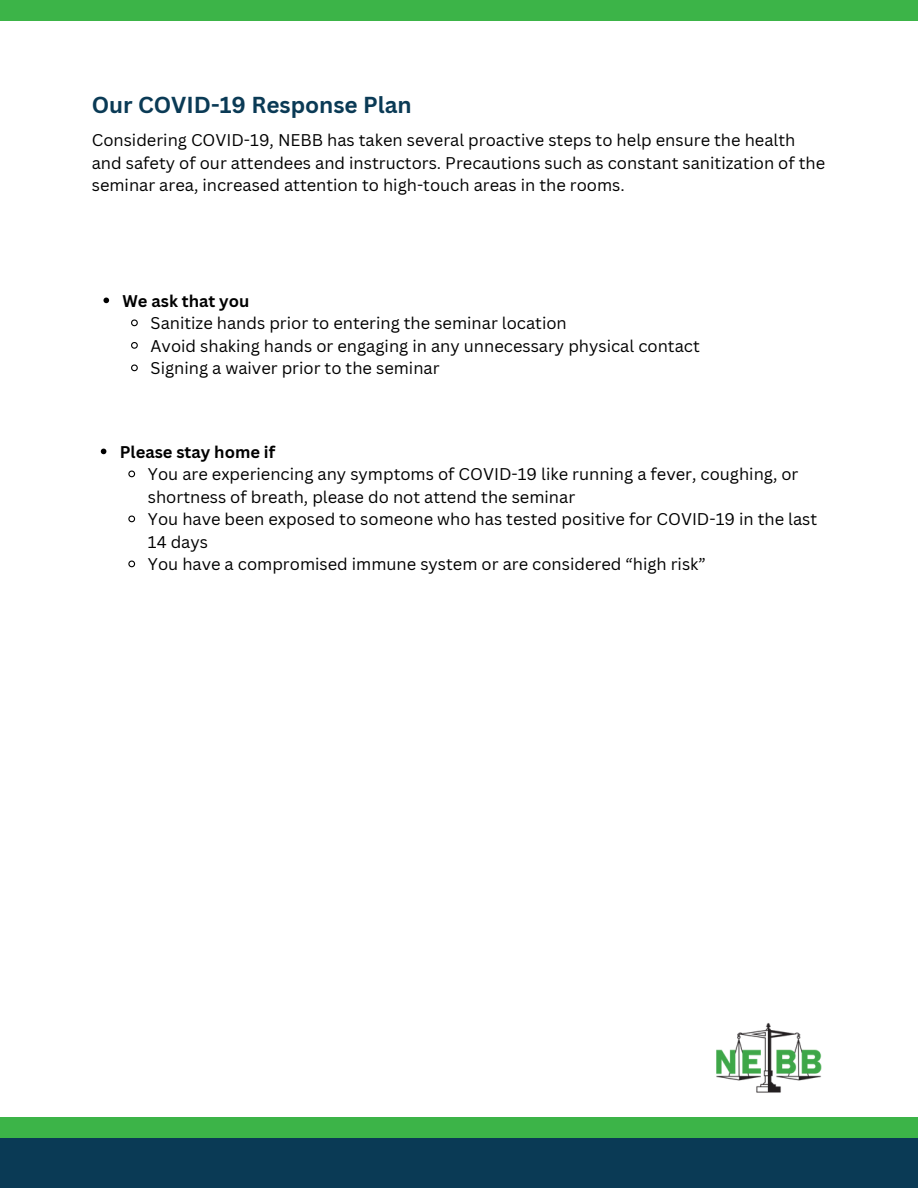
<style>
.page{position:relative;width:918px;height:1188px;background:#fff}
.page>*{position:absolute;margin:0;border:0;box-sizing:border-box;transform-origin:0 0}
.t1{font:700 22.5px "Canva Sans";color:#0a3a55}
.t2{font:16.5px/22.5px "Canva Sans";color:#000}
.t3{font:700 16.5px "Canva Sans";color:#000}
</style>
<div class="page">
<div style="left:0;top:1138px;width:918px;height:50px;background:#0a3a55"></div>
<div style="left:0;top:0;width:918px;height:20px;background:#3cb448"></div>
<div style="left:0;top:1117px;width:918px;height:21px;background:#3cb448"></div>
<img style="left:716px;top:1023px;width:106px;height:70px">
<svg style="left:101px;top:449px;width:5px;height:5px"></svg>
<svg style="left:128px;top:470px;width:8px;height:8px"></svg>
<svg style="left:128px;top:515px;width:8px;height:8px"></svg>
<svg style="left:128px;top:560px;width:8px;height:8px"></svg>
<svg style="left:103px;top:298px;width:6px;height:5px"></svg>
<svg style="left:131px;top:319px;width:7px;height:8px"></svg>
<svg style="left:131px;top:342px;width:7px;height:7px"></svg>
<svg style="left:131px;top:364px;width:7px;height:8px"></svg>
<h1 class="t1" style="left:92px;top:89px;width:321px">Our COVID-19 Response Plan</h1>
<p class="t2" style="left:92px;top:129px;width:735px">Considering COVID-19, NEBB has taken several proactive steps to help ensure the health and safety of our attendees and instructors. Precautions such as constant sanitization of the seminar area, increased attention to high-touch areas in the rooms.</p>
<p class="t3" style="left:123px;top:289px;width:128px">We ask that you</p>
<p class="t2" style="left:151px;top:311px;width:418px">Sanitize hands prior to entering the seminar location</p>
<p class="t2" style="left:151px;top:334px;width:551px">Avoid shaking hands or engaging in any unnecessary physical contact</p>
<p class="t2" style="left:151px;top:356px;width:291px">Signing a waiver prior to the seminar</p>
<p class="t3" style="left:120px;top:440px;width:157px">Please stay home if</p>
<p class="t2" style="left:148px;top:462px;width:652px">You are experiencing any symptoms of COVID-19 like running a fever, coughing, or shortness of breath, please do not attend the seminar</p>
<p class="t2" style="left:148px;top:507px;width:671px">You have been exposed to someone who has tested positive for COVID-19 in the last<br>14 days</p>
<p class="t2" style="left:148px;top:552px;width:559px">You have a compromised immune system or are considered “high risk”</p>
</div>
